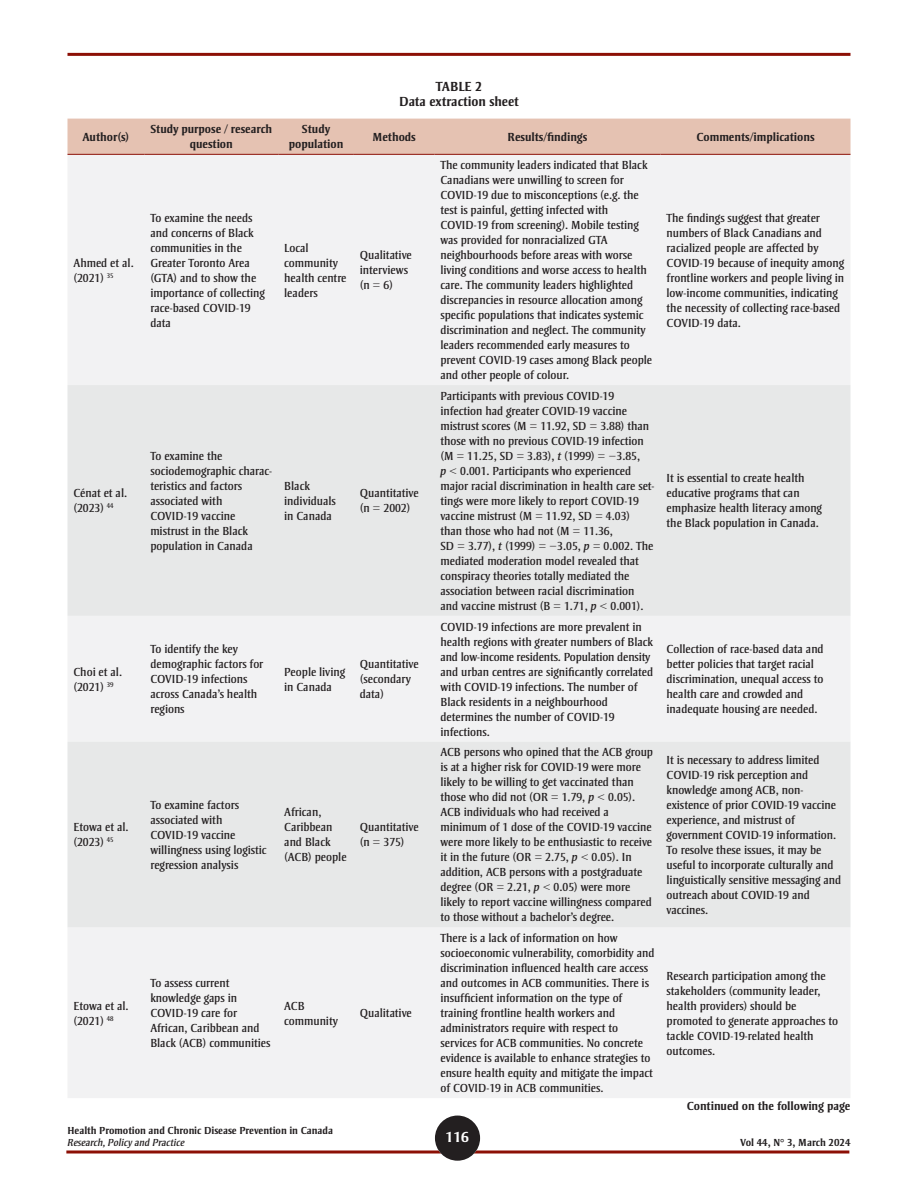
<style>
.page{position:relative;width:918px;height:1188px;background:#fff}
.page>*{position:absolute;margin:0;border:0;box-sizing:border-box;transform-origin:0 0}
.t1{font:700 15px "Strayhorn MT Std";color:#fff}
.Tableau_titre{font:700 13.5px/15px "Strayhorn MT Std";color:#231f20;text-align:center}
.Tableau_Body{font:12px/15px "Strayhorn MT Std";color:#231f20}
.Tableau_titre_de_colonne{font:700 12px/15px "Strayhorn MT Std";color:#231f20;text-align:center}
.Tableau_titre_de_colonne__Tableau{font:700 12px "Strayhorn MT Std";color:#231f20}
.t2{font:700 10.5px "Strayhorn MT Std";color:#231f20}
.t3{font:italic 10.5px "Strayhorn MT Std";color:#231f20}
.s1{font-style:italic}
</style>
<div class="page">
<hr style="left:68px;top:53px;width:782px;height:3px;background:#8c0f05">
<svg style="left:66px;top:1150px;width:783px;height:4px;background:#a84a43"></svg>
<div style="left:435px;top:1116px;width:45px;height:45px;background:#231f20;border-radius:50%"></div>
<div style="left:68px;top:119px;width:783px;height:35px;background:#e5c2b2"></div>
<div style="left:68px;top:155px;width:782px;height:943px;background:#f2f2f3"></div>
<svg style="left:68px;top:385px;width:783px;height:542px;fill:#e7e8e8"></svg>
<hr style="left:68px;top:154px;width:76px;height:1px;background:#8c0f05">
<hr style="left:144px;top:154px;width:134px;height:1px;background:#8c0f05">
<hr style="left:278px;top:154px;width:76px;height:1px;background:#8c0f05">
<hr style="left:354px;top:154px;width:80px;height:1px;background:#8c0f05">
<hr style="left:434px;top:154px;width:227px;height:1px;background:#8c0f05">
<hr style="left:661px;top:154px;width:190px;height:1px;background:#8c0f05">
<p class="Tableau_titre" style="left:399px;top:79px;width:121px">TABLE 2<br>Data extraction sheet</p>
<p class="Tableau_titre_de_colonne" style="left:82px;top:129px;width:48px">Author(s)</p>
<p class="Tableau_titre_de_colonne" style="left:150px;top:122px;width:123px">Study purpose / research question</p>
<p class="Tableau_titre_de_colonne" style="left:289px;top:122px;width:56px">Study population</p>
<p class="Tableau_titre_de_colonne" style="left:372px;top:129px;width:45px">Methods</p>
<p class="Tableau_titre_de_colonne" style="left:508px;top:129px;width:81px">Results/findings</p>
<p class="Tableau_titre_de_colonne" style="left:697px;top:129px;width:120px">Comments/implications</p>
<p class="Tableau_Body" style="left:74px;top:255px;width:62px">Ahmed et al. (2021) <sup>35</sup></p>
<p class="Tableau_Body" style="left:150px;top:210px;width:116px">To examine the needs and concerns of Black communities in the<br>Greater Toronto Area (GTA) and to show the importance of collecting race-based COVID-19 data</p>
<p class="Tableau_Body" style="left:284px;top:240px;width:64px">Local community health centre leaders</p>
<p class="Tableau_Body" style="left:360px;top:248px;width:53px">Qualitative interviews (n = 6)</p>
<p class="Tableau_Body" style="left:74px;top:486px;width:55px">Cénat et al. (2023) <sup>44</sup></p>
<p class="Tableau_Body" style="left:150px;top:448px;width:123px">To examine the sociodemographic charac&shy;teristics and factors associated with<br>COVID-19 vaccine mistrust in the Black population in Canada</p>
<p class="Tableau_Body" style="left:284px;top:478px;width:53px">Black individuals in Canada</p>
<p class="Tableau_Body" style="left:360px;top:486px;width:60px">Quantitative (n = 2002)</p>
<p class="Tableau_Body" style="left:74px;top:664px;width:50px">Choi et al. (2021) <sup>39</sup></p>
<p class="Tableau_Body" style="left:150px;top:642px;width:114px">To identify the key demographic factors for<br>COVID-19 infections across Canada’s health regions</p>
<p class="Tableau_Body" style="left:284px;top:664px;width:62px">People living in Canada</p>
<p class="Tableau_Body" style="left:360px;top:657px;width:60px">Quantitative (secondary data)</p>
<p class="Tableau_Body" style="left:74px;top:820px;width:57px">Etowa et al. (2023) <sup>45</sup></p>
<p class="Tableau_Body" style="left:150px;top:797px;width:118px">To examine factors associated with<br>COVID-19 vaccine willingness using logistic regression analysis</p>
<p class="Tableau_Body" style="left:284px;top:805px;width:64px">African,<br>Caribbean and Black (ACB) people</p>
<p class="Tableau_Body" style="left:360px;top:820px;width:60px">Quantitative (n = 375)</p>
<p class="Tableau_Body" style="left:74px;top:998px;width:57px">Etowa et al. (2021) <sup>48</sup></p>
<p class="Tableau_Body" style="left:150px;top:976px;width:122px">To assess current knowledge gaps in<br>COVID-19 care for<br>African, Caribbean and<br>Black (ACB) communities</p>
<p class="Tableau_Body" style="left:284px;top:998px;width:55px">ACB community</p>
<p class="Tableau_Body" style="left:360px;top:1006px;width:53px">Qualitative</p>
<p class="Tableau_Body" style="left:440px;top:158px;width:213px">The community leaders indicated that Black Canadians were unwilling to screen for COVID-19 due to misconceptions (e.g. the test is painful, getting infected with COVID-19 from screening). Mobile testing was provided for nonracialized GTA neighbourhoods before areas with worse living conditions and worse access to health care. The community leaders highlighted discrepancies in resource allocation among specific populations that indicates systemic discrimination and neglect. The community leaders recommended early measures to prevent COVID-19 cases among Black people and other people of colour.</p>
<p class="Tableau_Body" style="left:440px;top:388px;width:216px">Participants with previous COVID-19 infection had greater COVID-19 vaccine mistrust scores (M = 11.92, SD = 3.88) than those with no previous COVID-19 infection (M = 11.25, SD = 3.83), <span class="s1">t</span> (1999) = −3.85,<br><span class="s1">p</span> &lt; 0.001. Participants who experienced major racial discrimination in health care set&shy;tings were more likely to report COVID-19 vaccine mistrust (M = 11.92, SD = 4.03) than those who had not (M = 11.36,<br>SD = 3.77), <span class="s1">t</span> (1999) = −3.05, <span class="s1">p</span> = 0.002. The mediated moderation model revealed that conspiracy theories totally mediated the association between racial discrimination and vaccine mistrust (B = 1.71, <span class="s1">p</span> &lt; 0.001).</p>
<p class="Tableau_Body" style="left:440px;top:619px;width:214px">COVID-19 infections are more prevalent in health regions with greater numbers of Black and low-income residents. Population density and urban centres are significantly correlated with COVID-19 infections. The number of Black residents in a neighbourhood determines the number of COVID-19 infections.</p>
<p class="Tableau_Body" style="left:667px;top:210px;width:179px">The findings suggest that greater numbers of Black Canadians and racialized people are affected by COVID-19 because of inequity among frontline workers and people living in low-income communities, indicating the necessity of collecting race-based COVID-19 data.</p>
<p class="Tableau_Body" style="left:667px;top:471px;width:157px">It is essential to create health educative programs that can emphasize health literacy among the Black population in Canada.</p>
<p class="Tableau_Body" style="left:667px;top:642px;width:159px">Collection of race-based data and better policies that target racial discrimination, unequal access to health care and crowded and inadequate housing are needed.</p>
<p class="Tableau_Body" style="left:440px;top:745px;width:214px">ACB persons who opined that the ACB group is at a higher risk for COVID-19 were more likely to be willing to get vaccinated than those who did not (OR = 1.79, <span class="s1">p</span> &lt; 0.05).<br>ACB individuals who had received a minimum of 1 dose of the COVID-19 vaccine were more likely to be enthusiastic to receive it in the future (OR = 2.75, <span class="s1">p</span> &lt; 0.05). In addition, ACB persons with a postgraduate degree (OR = 2.21, <span class="s1">p</span> &lt; 0.05) were more likely to report vaccine willingness compared to those without a bachelor’s degree.</p>
<p class="Tableau_Body" style="left:667px;top:752px;width:176px">It is necessary to address limited<br>COVID-19 risk perception and knowledge among ACB, non&shy;existence of prior COVID-19 vaccine experience, and mistrust of government COVID-19 information.<br>To resolve these issues, it may be useful to incorporate culturally and linguistically sensitive messaging and outreach about COVID-19 and vaccines.</p>
<p class="Tableau_Body" style="left:440px;top:931px;width:216px">There is a lack of information on how socioeconomic vulnerability, comorbidity and discrimination influenced health care access and outcomes in ACB communities. There is insufficient information on the type of training frontline health workers and administrators require with respect to services for ACB communities. No concrete evidence is available to enhance strategies to ensure health equity and mitigate the impact of COVID-19 in ACB communities.</p>
<p class="Tableau_Body" style="left:667px;top:968px;width:173px">Research participation among the stakeholders (community leader, health providers) should be promoted to generate approaches to tackle COVID-19-related health outcomes.</p>
<p class="Tableau_titre_de_colonne__Tableau" style="left:687px;top:1099px;width:165px">Continued on the following page</p>
<p class="t2" style="left:68px;top:1125px;width:267px">Health Promotion and Chronic Disease Prevention in Canada</p>
<p class="t3" style="left:68px;top:1137px;width:119px">Research, Policy and Practice</p>
<p class="t2" style="left:740px;top:1137px;width:112px">Vol 44, N° 3, March 2024</p>
<p class="t1" style="left:446px;top:1128px;width:25px">116</p>
</div>
